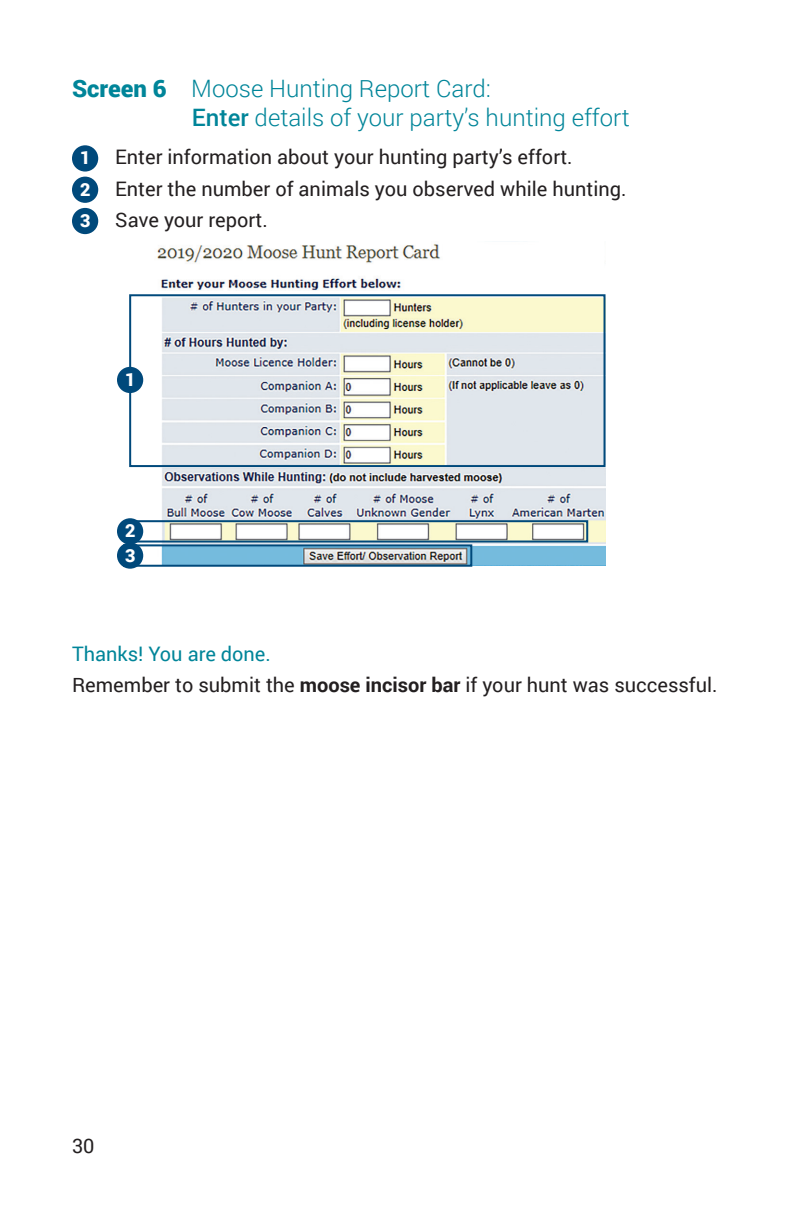
<style>
.page{position:relative;width:792px;height:1224px;background:#fff}
.page>*{position:absolute;margin:0;border:0;box-sizing:border-box;transform-origin:0 0}
.Screen_H3{font:300 24px/28.8px "Roboto";color:#008599}
.Steps{font:20px "Roboto";color:#231f20}
.Body{font:20px "Roboto";color:#231f20}
.Body-2{font:20px "Roboto";color:#008599}
.t1{font:900 18px "Roboto";color:#fff}
.s1{font-weight:900}
.s2{font-weight:500}
.s3{font-weight:700}
</style>
<div class="page">
<div style="left:72px;top:145px;width:26px;height:27px;background:#00497b;border-radius:50%"></div>
<div style="left:72px;top:177px;width:26px;height:26px;background:#00497b;border-radius:50%"></div>
<div style="left:72px;top:208px;width:26px;height:26px;background:#00497b;border-radius:50%"></div>
<img style="left:154px;top:244px;width:452px;height:321px">
<div style="left:129px;top:520px;width:459px;height:23px;border:2px solid #00497b"></div>
<div style="left:117px;top:518px;width:26px;height:26px;background:#00497b;border-radius:50%"></div>
<div style="left:123px;top:544px;width:349px;height:23px;border:2px solid #00497b"></div>
<div style="left:117px;top:542px;width:26px;height:27px;background:#00497b;border-radius:50%"></div>
<div style="left:129px;top:294px;width:477px;height:173px;border:2px solid #00497b"></div>
<div style="left:117px;top:367px;width:26px;height:26px;background:#00497b;border-radius:50%"></div>
<p class="Screen_H3" style="left:192px;top:73px;width:439px;text-indent:-120px"><span class="s1">Screen 6</span> Moose Hunting Report Card:<br><span class="s2">Enter</span> details of your party’s hunting effort</p>
<p class="Steps" style="left:115px;top:143px;width:459px">Enter information about your hunting party’s effort.</p>
<p class="Steps" style="left:115px;top:174px;width:513px">Enter the number of animals you observed while hunting.</p>
<p class="Steps" style="left:115px;top:206px;width:154px">Save your report.</p>
<p class="t1" style="left:80px;top:145px;width:12px">1</p>
<p class="t1" style="left:80px;top:177px;width:12px">2</p>
<p class="t1" style="left:80px;top:208px;width:12px">3</p>
<p class="t1" style="left:125px;top:367px;width:12px">1</p>
<p class="t1" style="left:125px;top:518px;width:12px">2</p>
<p class="t1" style="left:125px;top:542px;width:12px">3</p>
<p class="Body-2" style="left:72px;top:640px;width:200px">Thanks! You are done.</p>
<p class="Body" style="left:72px;top:671px;width:647px">Remember to submit the <span class="s3">moose incisor bar</span> if your hunt was successful.</p>
<p class="Body" style="left:72px;top:1132px;width:24px">30</p>
</div>
